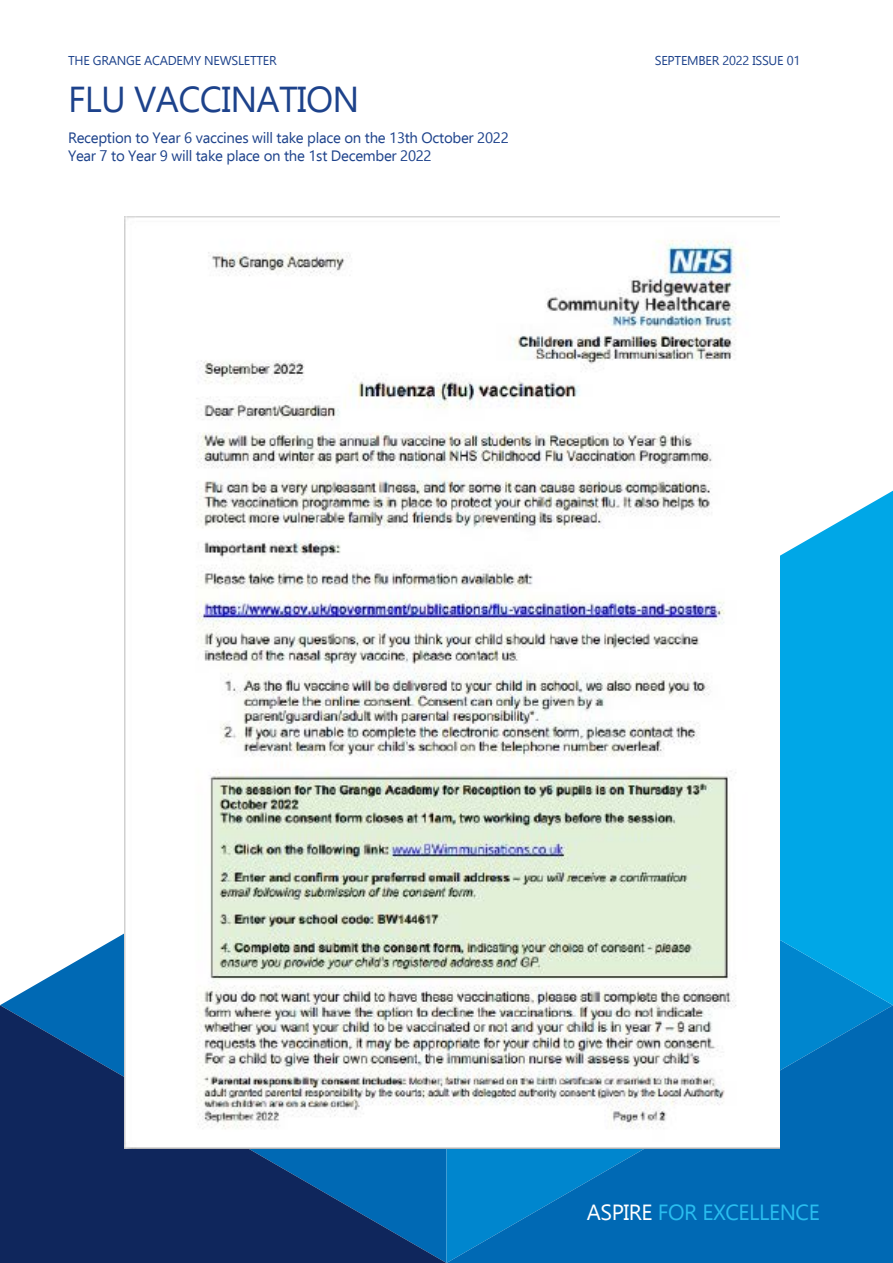
<style>
.page{position:relative;width:893px;height:1263px;background:#fff}
.page>*{position:absolute;margin:0;border:0;box-sizing:border-box;transform-origin:0 0}
.t1{font:36px "Ebrima";letter-spacing:-.02em;color:#1d428b}
.t2{font:21.9px "Ebrima";letter-spacing:-.02em;color:#29bdef}
.t3{font:15px/18px "Ebrima";letter-spacing:-.02em;color:#1d428b}
.t4{font:12.75px "Ebrima";letter-spacing:-.02em;color:#1d428b}
.s1{color:#fff}
</style>
<div class="page">
<svg style="left:0;top:747px;width:125px;height:258px"></svg>
<svg style="left:0;top:1005px;width:446px;height:258px;fill:#0f265c"></svg>
<svg style="left:446px;top:1005px;width:447px;height:258px;fill:#0069b4"></svg>
<svg style="left:780px;top:491px;width:113px;height:514px;fill:#00a7e7"></svg>
<img style="left:125px;top:217px;width:654px;height:931px">
<p class="t4" style="left:68px;top:51px;width:210px">THE GRANGE ACADEMY NEWSLETTER</p>
<p class="t4" style="left:655px;top:51px;width:147px">SEPTEMBER 2022 ISSUE 01</p>
<h1 class="t1" style="left:68px;top:73px;width:293px">FLU VACCINATION</h1>
<p class="t3" style="left:68px;top:128px;width:442px">Reception to Year 6 vaccines will take place on the 13th October 2022<br>Year 7 to Year 9 will take place on the 1st December 2022</p>
<h2 class="t2" style="left:587px;top:1196px;width:234px"><span class="s1">ASPIRE</span> FOR EXCELLENCE</h2>
</div>
